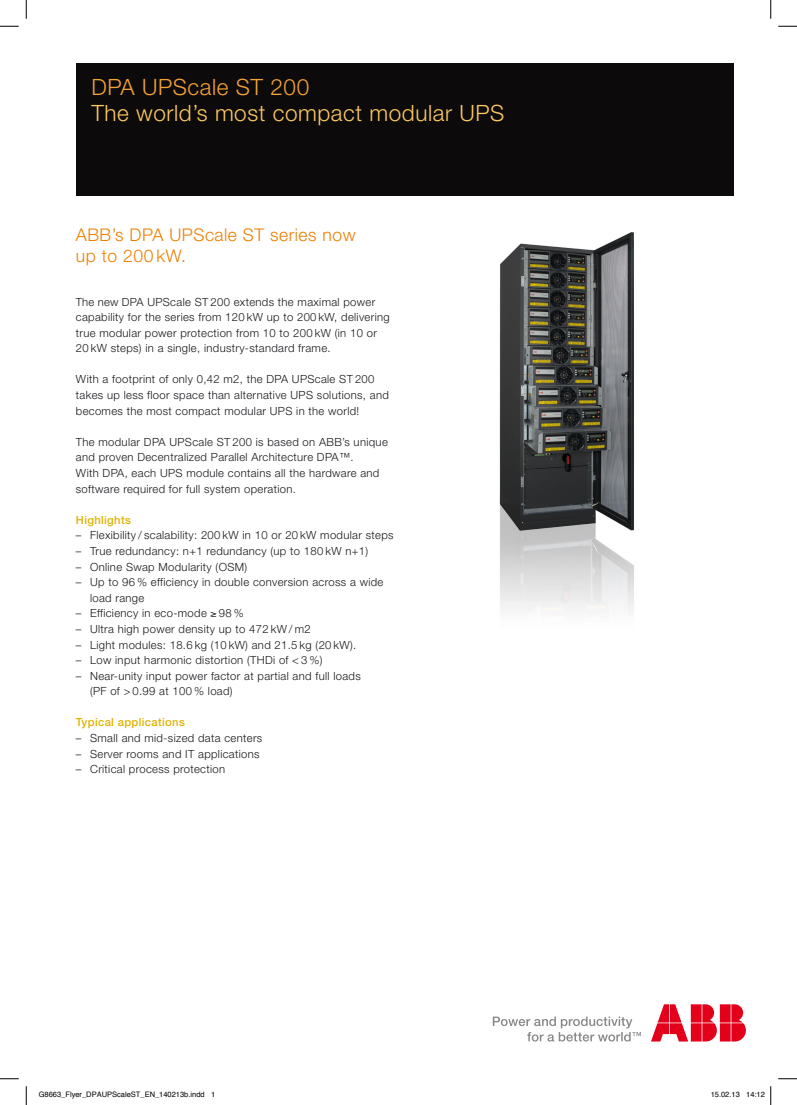
<style>
.page{position:relative;width:797px;height:1105px;background:#fff}
.page>*{position:absolute;margin:0;border:0;box-sizing:border-box;transform-origin:0 0}
.Smaller_cover_title{font:300 22.5px "Helvetica Neue";letter-spacing:.025em;color:#fcc85f}
.Smaller_cover_title-2{font:300 22.5px "Helvetica Neue";letter-spacing:.025em;color:#f4a135}
.inside_comment{font:300 17.5px "Helvetica Neue";letter-spacing:.03em;color:#ee7f00}
.inside_body_text{font:300 11.25px/15.6px "Helvetica Neue";letter-spacing:.03em;color:#1a171c}
.Inside_text_listing{font:300 11.25px/15.6px "Helvetica Neue";letter-spacing:.03em;color:#1a171c}
.inside_text_title{font:500 11.25px "Helvetica Neue";letter-spacing:.03em;color:#e0b200}
.t1{font:7.5px "Helvetica";color:#000}
</style>
<div class="page">
<svg style="left:493px;top:1016px;width:148px;height:25px"></svg>
<svg style="left:651px;top:1004px;width:95px;height:37px"></svg>
<div style="left:76px;top:63px;width:657px;height:133px;background:#0c0a0b"></div>
<img style="left:499px;top:232px;width:135px;height:381px">
<svg style="left:0;top:25px;width:19px;height:2px"></svg>
<svg style="left:778px;top:25px;width:19px;height:2px"></svg>
<svg style="left:0;top:1078px;width:19px;height:1px"></svg>
<svg style="left:778px;top:1078px;width:19px;height:1px"></svg>
<svg style="left:25px;top:0;width:2px;height:19px"></svg>
<svg style="left:25px;top:1086px;width:2px;height:19px"></svg>
<svg style="left:770px;top:0;width:1px;height:19px"></svg>
<svg style="left:770px;top:1086px;width:1px;height:19px"></svg>
<p class="Smaller_cover_title-2" style="left:91px;top:73px;width:219px">DPA UPScale ST 200</p>
<p class="Smaller_cover_title" style="left:91px;top:100px;width:414px">The world’s most compact modular UPS</p>
<p class="inside_comment" style="left:76px;top:224px;width:281px">ABB’s DPA UPScale ST series now</p>
<p class="inside_comment" style="left:76px;top:245px;width:111px">up to 200 kW.</p>
<p class="inside_body_text" style="left:76px;top:293px;width:315px">The new DPA UPScale ST 200 extends the maximal power capability for the series from 120 kW up to 200 kW, delivering true modular power protection from 10 to 200 kW (in 10 or 20 kW steps) in a single, industry-standard frame.</p>
<p class="inside_body_text" style="left:76px;top:371px;width:314px">With a footprint of only 0,42 m2, the DPA UPScale ST 200 takes up less floor space than alternative UPS solutions, and becomes the most compact modular UPS in the world!</p>
<p class="inside_body_text" style="left:76px;top:434px;width:313px">The modular DPA UPScale ST 200 is based on ABB’s unique and proven Decentralized Parallel Architecture DPA™.<br>With DPA, each UPS module contains all the hardware and software required for full system operation.</p>
<p class="inside_text_title" style="left:76px;top:513px;width:57px">Highlights</p>
<p class="Inside_text_listing" style="left:76px;top:527px;width:319px">– Flexibility / scalability: 200 kW in 10 or 20 kW modular steps</p>
<p class="Inside_text_listing" style="left:76px;top:543px;width:294px">– True redundancy: n+1 redundancy (up to 180 kW n+1)</p>
<p class="Inside_text_listing" style="left:76px;top:558px;width:173px">– Online Swap Modularity (OSM)</p>
<p class="Inside_text_listing" style="left:90px;top:574px;width:295px;text-indent:-14px">– Up to 96 % efficiency in double conversion across a wide load range</p>
<p class="Inside_text_listing" style="left:76px;top:605px;width:169px">– Efficiency in eco-mode ≥ 98 %</p>
<p class="Inside_text_listing" style="left:76px;top:621px;width:236px">– Ultra high power density up to 472 kW / m2</p>
<p class="Inside_text_listing" style="left:76px;top:636px;width:282px">– Light modules: 18.6 kg (10 kW) and 21.5 kg (20 kW).</p>
<p class="Inside_text_listing" style="left:76px;top:652px;width:248px">– Low input harmonic distortion (THDi of &lt; 3 %)</p>
<p class="Inside_text_listing" style="left:90px;top:668px;width:272px;text-indent:-14px">– Near-unity input power factor at partial and full loads (PF of &gt; 0.99 at 100 % load)</p>
<p class="inside_text_title" style="left:76px;top:716px;width:110px">Typical applications</p>
<p class="Inside_text_listing" style="left:76px;top:730px;width:188px">– Small and mid-sized data centers</p>
<p class="Inside_text_listing" style="left:76px;top:746px;width:185px">– Server rooms and IT applications</p>
<p class="Inside_text_listing" style="left:76px;top:761px;width:151px">– Critical process protection</p>
<p class="t1" style="left:39px;top:1089px;width:178px">G8663_Flyer_DPAUPScaleST_EN_140213b.indd 1</p>
<p class="t1" style="left:710px;top:1089px;width:56px">15.02.13 14:12</p>
</div>
